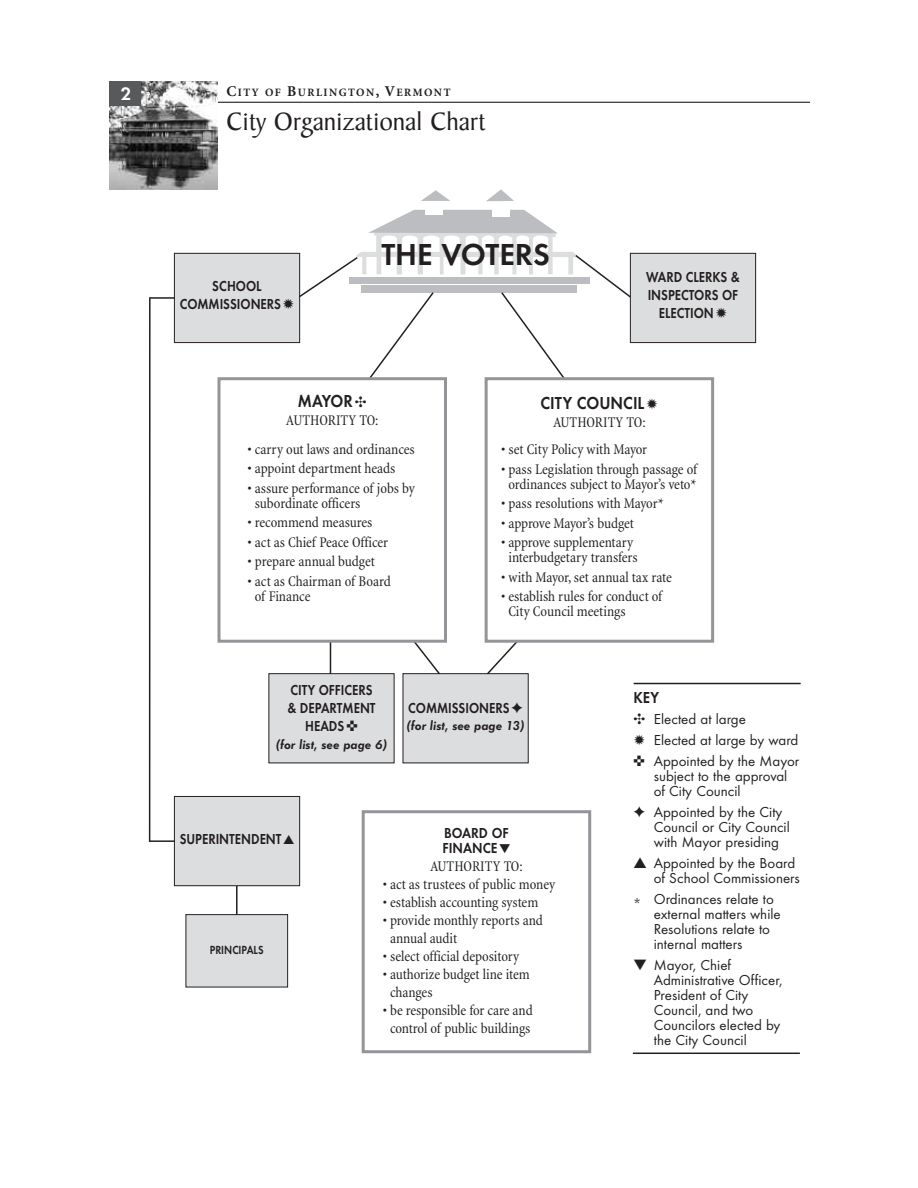
<style>
.page{position:relative;width:918px;height:1188px;background:#fff}
.page>*{position:absolute;margin:0;border:0;box-sizing:border-box;transform-origin:0 0}
.t1{font:600 31.5px "Futura T";color:#231f20}
.t2{font:27px "Baker Signet";color:#231f20}
.t3{font:600 18.75px "Futura T";color:#fff}
.t4{font:600 18px "Futura T";color:#231f20;scale:.9 1}
.t5{font:600 16.5px "Futura T";color:#231f20;scale:.9 1}
.t6{font:condensed 15px/15px "Minion";letter-spacing:-.005em;color:#231f20}
.t7{font:15px/15px "Futura T";color:#231f20}
.t8{font:600 15px/18px "Futura T";color:#231f20;text-align:center;scale:.85 1}
.t9{font:600 15px/15px "Futura T";color:#231f20;scale:.9 1}
.t10{font:italic 600 13.5px "Futura T";color:#231f20}
.t11{font:600 12.15px "Futura T";color:#231f20;scale:.85 1}
.t12{font:700 11.25px "Minion";letter-spacing:.13em;color:#231f20}
.s1{font-size:15px}
.s2{font-family:"Trade Gothic"}
</style>
<div class="page">
<hr style="left:150px;top:840px;width:26px;height:2px;background:#231f20">
<hr style="left:150px;top:297px;width:26px;height:2px;background:#231f20">
<svg style="left:414px;top:643px;width:26px;height:30px"></svg>
<svg style="left:484px;top:638px;width:33px;height:35px"></svg>
<hr style="left:330px;top:630px;width:1px;height:48px;background:#231f20">
<hr style="left:236px;top:872px;width:2px;height:48px;background:#231f20">
<hr style="left:216px;top:102px;width:594px;height:1px;background:#231f20">
<img style="left:110px;top:81px;width:108px;height:108px">
<div style="left:110px;top:81px;width:31px;height:24px;background:#58595b"></div>
<div style="left:175px;top:254px;width:124px;height:88px;background:#dcddde"></div>
<div style="left:174px;top:253px;width:126px;height:90px;border:1px solid #231f20"></div>
<div style="left:631px;top:254px;width:124px;height:88px;background:#dcddde"></div>
<div style="left:630px;top:253px;width:126px;height:90px;border:1px solid #231f20"></div>
<div style="left:403px;top:674px;width:125px;height:89px;background:#dcddde"></div>
<div style="left:403px;top:673px;width:126px;height:90px;border:1px solid #231f20"></div>
<div style="left:269px;top:674px;width:125px;height:89px;background:#dcddde"></div>
<div style="left:175px;top:797px;width:124px;height:88px;background:#dcddde"></div>
<div style="left:174px;top:796px;width:126px;height:90px;border:1px solid #231f20"></div>
<div style="left:186px;top:915px;width:101px;height:72px;background:#dcddde"></div>
<div style="left:186px;top:914px;width:102px;height:73px;border:1px solid #231f20"></div>
<div style="left:362px;top:810px;width:229px;height:243px;border:3px solid #939598"></div>
<hr style="left:149px;top:297px;width:2px;height:545px;background:#231f20">
<hr style="left:634px;top:683px;width:167px;height:1px;background:#231f20">
<hr style="left:633px;top:1053px;width:167px;height:1px;background:#231f20">
<svg style="left:421px;top:190px;width:29px;height:11px"></svg>
<svg style="left:486px;top:189px;width:28px;height:12px"></svg>
<svg style="left:297px;top:210px;width:335px;height:171px"></svg>
<div style="left:218px;top:377px;width:229px;height:266px;border:3px solid #939598"></div>
<div style="left:486px;top:379px;width:227px;height:262px;background:#fff"></div>
<div style="left:485px;top:377px;width:229px;height:266px;border:3px solid #939598"></div>
<p class="t3" style="left:121px;top:86px;width:12px">2</p>
<p class="t12" style="left:227px;top:88px;width:226px"><span class="s1">C</span>ITY OF <span class="s1">B</span>URLINGTON<span class="s1">, V</span>ERMONT</p>
<h2 class="t2" style="left:227px;top:111px;width:261px">City Organizational Chart</h2>
<h1 class="t1" style="left:381px;top:241px;width:170px">THE VOTERS</h1>
<p class="t8" style="left:180px;top:278px;width:136px">SCHOOL<br>COMMISSIONERS✹</p>
<p class="t8" style="left:646px;top:269px;width:112px">WARD CLERKS &amp;<br>INSPECTORS OF<br>ELECTION✹</p>
<p class="t4" style="left:298px;top:393px;width:78px">MAYOR✣</p>
<p class="t6" style="left:286px;top:414px;width:94px">AUTHORITY TO:</p>
<p class="t6" style="left:248px;top:443px;width:169px">• carry out laws and ordinances</p>
<p class="t6" style="left:248px;top:462px;width:150px">• appoint department heads</p>
<p class="t6" style="left:255px;top:482px;width:161px;text-indent:-7px">• assure performance of jobs by subordinate officers</p>
<p class="t6" style="left:248px;top:516px;width:126px">• recommend measures</p>
<p class="t6" style="left:248px;top:536px;width:142px">• act as Chief Peace Officer</p>
<p class="t6" style="left:248px;top:555px;width:129px">• prepare annual budget</p>
<p class="t6" style="left:255px;top:575px;width:137px;text-indent:-7px">• act as Chairman of Board of Finance</p>
<p class="t4" style="left:541px;top:395px;width:132px">CITY COUNCIL✹</p>
<p class="t6" style="left:553px;top:416px;width:94px">AUTHORITY TO:</p>
<p class="t6" style="left:501px;top:443px;width:148px">• set City Policy with Mayor</p>
<p class="t6" style="left:501px;top:463px;width:197px;text-align:center">• pass Legislation through passage of ordinances subject to Mayor’s veto*</p>
<p class="t6" style="left:501px;top:497px;width:164px">• pass resolutions with Mayor*</p>
<p class="t6" style="left:501px;top:517px;width:134px">• approve Mayor’s budget</p>
<p class="t6" style="left:501px;top:536px;width:138px;text-align:center">• approve supplementary interbudgetary transfers</p>
<p class="t6" style="left:501px;top:571px;width:172px">• with Mayor, set annual tax rate</p>
<p class="t6" style="left:508px;top:590px;width:155px;text-indent:-7px">• establish rules for conduct of<br>City Council meetings</p>
<p class="t8" style="left:287px;top:681px;width:105px;line-height:18.5px">CITY OFFICERS &amp; DEPARTMENT<br>HEADS ✜</p>
<p class="t10" style="left:276px;top:739px;width:113px">(for list, see page 6)</p>
<p class="t8" style="left:408px;top:700px;width:136px">COMMISSIONERS✦</p>
<p class="t10" style="left:407px;top:721px;width:120px">(for list, see page 13)</p>
<p class="t8" style="left:180px;top:831px;width:136px">SUPERINTENDENT▲</p>
<p class="t11" style="left:210px;top:944px;width:65px">PRINCIPALS</p>
<p class="t9" style="left:442px;top:827px;width:77px">BOARD OF<br>FINANCE▼</p>
<p class="t6" style="left:430px;top:860px;width:94px">AUTHORITY TO:</p>
<p class="t6" style="left:383px;top:878px;width:174px">• act as trustees of public money</p>
<p class="t6" style="left:383px;top:896px;width:157px">• establish accounting system</p>
<p class="t6" style="left:390px;top:913px;width:155px;line-height:18px;text-indent:-7px">• provide monthly reports and annual audit</p>
<p class="t6" style="left:383px;top:950px;width:138px">• select official depository</p>
<p class="t6" style="left:390px;top:967px;width:141px;line-height:18px;text-indent:-7px">• authorize budget line item changes</p>
<p class="t6" style="left:383px;top:1003px;width:152px;line-height:18px;text-align:center">• be responsible for care and control of public buildings</p>
<p class="t5" style="left:634px;top:690px;width:30px">KEY</p>
<p class="t7" style="left:634px;top:710px;width:167px;line-height:21px">✣ Elected at large<br>✹ Elected at large by ward ✜ Appointed by the Mayor</p>
<p class="t7" style="left:654px;top:770px;width:135px">subject to the approval of City Council</p>
<p class="t7" style="left:654px;top:806px;width:138px;text-indent:-20px">✦ Appointed by the City<br>Council or City Council with Mayor presiding</p>
<p class="t7" style="left:654px;top:857px;width:148px;text-indent:-20px">▲ Appointed by the Board of School Commissioners</p>
<p class="t7" style="left:654px;top:893px;width:129px;text-indent:-20px"><span class="s2">*</span> Ordinances relate to external matters while<br>Resolutions relate to internal matters</p>
<p class="t7" style="left:654px;top:959px;width:130px;text-indent:-20px">▼ Mayor, Chief<br>Administrative Officer,<br>President of City<br>Council, and two<br>Councilors elected by the City Council</p>
</div>
